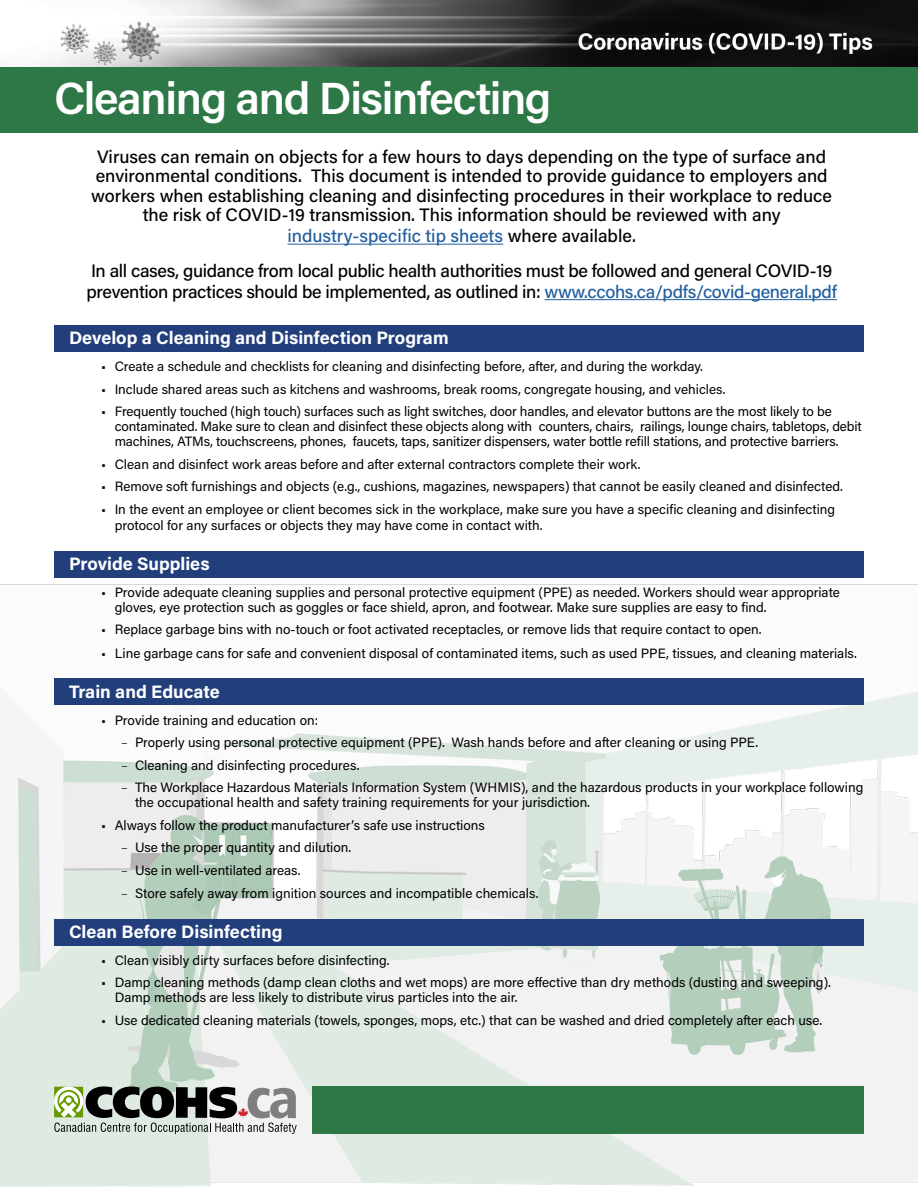
<style>
.page{position:relative;width:918px;height:1188px;background:#fff}
.page>*{position:absolute;margin:0;border:0;box-sizing:border-box;transform-origin:0 0}
.t1{font:600 45px "Acumin Pro";letter-spacing:-.03em;color:#fff}
.intro_heading{font:500 18px/19.8px "Acumin Pro";letter-spacing:-.005em;color:#000;text-align:center}
.subheads{font:700 18px "Acumin Pro";color:#fff}
.t2{font:13.5px/15px "Acumin Pro";color:#000}
.s1{color:#215e9e}
.s2{font-family:"Acumin Pro Extra Cond"}
</style>
<div class="page">
<img style="left:0;top:584px;width:918px;height:603px">
<img style="left:0;top:0;width:918px;height:68px">
<div style="left:313px;top:1086px;width:551px;height:48px;background:#2e7746"></div>
<hr style="left:288px;top:244px;width:215px;height:1px;background:#215e9e">
<hr style="left:545px;top:299px;width:292px;height:1px;background:#215e9e">
<svg style="left:54px;top:1086px;width:243px;height:48px"></svg>
<div style="left:0;top:68px;width:918px;height:65px;background:#2e7746"></div>
<div style="left:54px;top:325px;width:810px;height:27px;background:#223f7c"></div>
<div style="left:54px;top:551px;width:810px;height:27px;background:#223f7c"></div>
<div style="left:54px;top:678px;width:810px;height:27px;background:#223f7c"></div>
<div style="left:54px;top:919px;width:810px;height:27px;background:#223f7c"></div>
<h1 class="t1" style="left:54px;top:67px;width:499px">Cleaning and Disinfecting</h1>
<p class="intro_heading" style="left:91px;top:146px;width:742px">Viruses can remain on objects for a few hours to days depending on the type of surface and environmental conditions. This document is intended to provide guidance to employers and workers when establishing cleaning and disinfecting procedures in their workplace to reduce the risk of COVID-19 transmission. This information should be reviewed with any <span class="s1">industry-specific tip sheets</span> where available.</p>
<p class="intro_heading" style="left:86px;top:259px;width:752px;line-height:21px;text-align:left">In all cases, guidance from local public health authorities must be followed and general COVID-19 prevention practices should be implemented, as outlined in: <span class="s1">www.ccohs.ca/pdfs/covid-general.pdf</span></p>
<p class="subheads" style="left:69px;top:326px;width:381px">Develop a Cleaning and Disinfection Program</p>
<p class="t2" style="left:101px;top:359px;width:603px">• Create a schedule and checklists for cleaning and disinfecting before, after, and during the workday.</p>
<p class="t2" style="left:101px;top:381px;width:626px">• Include shared areas such as kitchens and washrooms, break rooms, congregate housing, and vehicles.</p>
<p class="t2" style="left:115px;top:404px;width:749px;text-indent:-14px">• Frequently touched (high touch) surfaces such as light switches, door handles, and elevator buttons are the most likely to be contaminated. Make sure to clean and disinfect these objects along with counters, chairs, railings, lounge chairs, tabletops, debit machines, ATMs, touchscreens, phones, faucets, taps, sanitizer dispensers, water bottle refill stations, and protective barriers.</p>
<p class="t2" style="left:101px;top:456px;width:541px">• Clean and disinfect work areas before and after external contractors complete their work.</p>
<p class="t2" style="left:101px;top:479px;width:743px">• Remove soft furnishings and objects (e.g., cushions, magazines, newspapers) that cannot be easily cleaned and disinfected.</p>
<p class="t2" style="left:115px;top:501px;width:722px;line-height:16.2px;text-indent:-14px">• In the event an employee or client becomes sick in the workplace, make sure you have a specific cleaning and disinfecting protocol for any surfaces or objects they may have come in contact with.</p>
<p class="subheads" style="left:69px;top:551px;width:142px">Provide Supplies</p>
<p class="t2" style="left:115px;top:584px;width:727px;text-indent:-14px">• Provide adequate cleaning supplies and personal protective equipment (PPE) as needed. Workers should wear appropriate gloves, eye protection such as goggles or face shield, apron, and footwear. Make sure supplies are easy to find.</p>
<p class="t2" style="left:101px;top:622px;width:662px">• Replace garbage bins with no-touch or foot activated receptacles, or remove lids that require contact to open.</p>
<p class="t2" style="left:101px;top:645px;width:757px">• Line garbage cans for safe and convenient disposal of contaminated items, such as used PPE, tissues, and cleaning materials.</p>
<p class="subheads" style="left:69px;top:679px;width:152px">Train and Educate</p>
<p class="t2" style="left:101px;top:712px;width:218px">• Provide training and education on:</p>
<p class="t2" style="left:122px;top:734px;width:638px"><span class="s2">−</span> Properly using personal protective equipment (PPE). Wash hands before and after cleaning or using PPE.</p>
<p class="t2" style="left:122px;top:757px;width:239px"><span class="s2">−</span> Cleaning and disinfecting procedures.</p>
<p class="t2" style="left:135px;top:779px;width:730px;text-indent:-14px"><span class="s2">−</span> The Workplace Hazardous Materials Information System (WHMIS), and the hazardous products in your workplace following the occupational health and safety training requirements for your jurisdiction.</p>
<p class="t2" style="left:101px;top:817px;width:385px">• Always follow the product manufacturer’s safe use instructions</p>
<p class="t2" style="left:122px;top:839px;width:231px"><span class="s2">−</span> Use the proper quantity and dilution.</p>
<p class="t2" style="left:122px;top:862px;width:181px"><span class="s2">−</span> Use in well-ventilated areas.</p>
<p class="t2" style="left:122px;top:886px;width:418px"><span class="s2">−</span> Store safely away from ignition sources and incompatible chemicals.</p>
<p class="subheads" style="left:69px;top:919px;width:215px">Clean Before Disinfecting</p>
<p class="t2" style="left:101px;top:952px;width:290px">• Clean visibly dirty surfaces before disinfecting.</p>
<p class="t2" style="left:115px;top:975px;width:718px;text-indent:-14px">• Damp cleaning methods (damp clean cloths and wet mops) are more effective than dry methods (dusting and sweeping).<br>Damp methods are less likely to distribute virus particles into the air.</p>
<p class="t2" style="left:101px;top:1012px;width:723px">• Use dedicated cleaning materials (towels, sponges, mops, etc.) that can be washed and dried completely after each use.</p>
</div>
